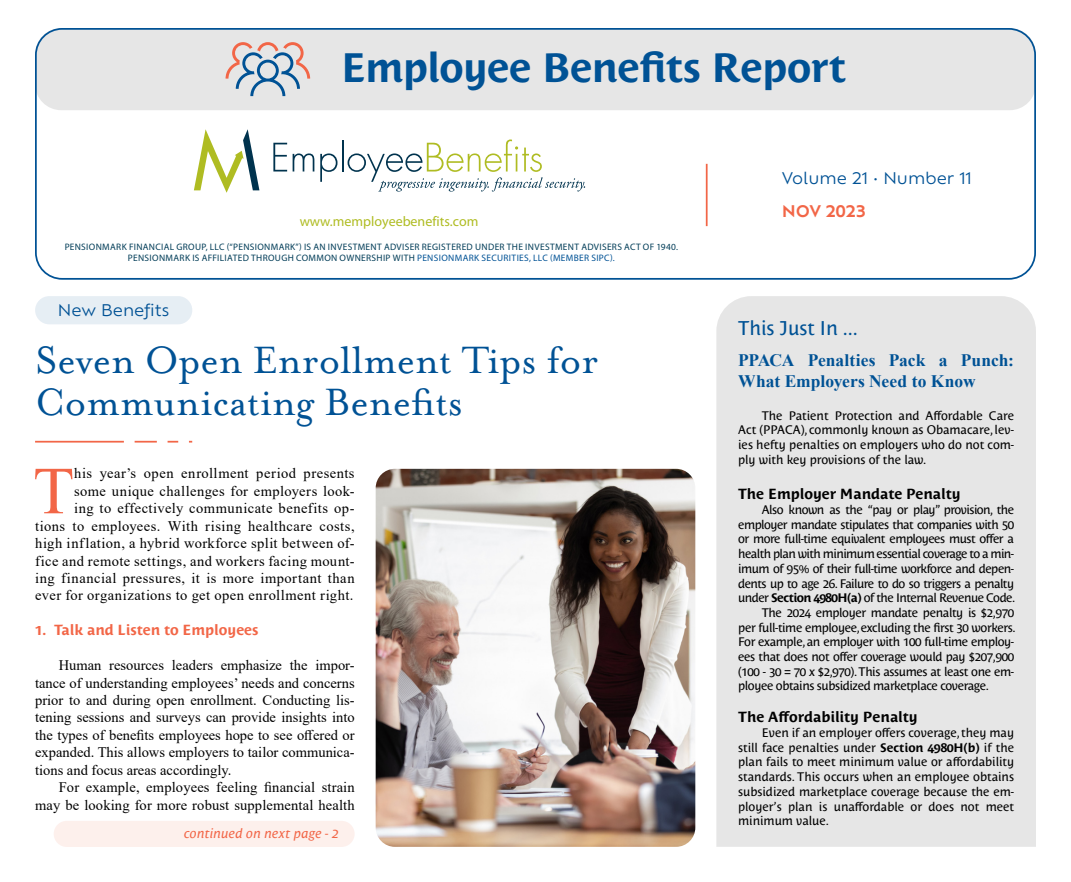
<style>
.page{position:relative;width:1071px;height:882px;background:#fff}
.page>*{position:absolute;margin:0;border:0;box-sizing:border-box;transform-origin:0 0}
.t1{font:67.2px "Times New Roman";color:#f26647}
.t2{font:43.75px/42px "Mrs Eaves OT";color:#005295}
.t3{font:700 40.6px "Costa Std";letter-spacing:-.015em;color:#005295}
.t4{font:19.6px "Costa Std";color:#005295}
.t5{font:700 17.5px/21px "Times New Roman";color:#005295}
.t6{font:15.75px "Ofelia Text";color:#005295}
.t7{font:600 15.75px "Ofelia Text";color:#f26647}
.t8{font:14.53px/17.5px "Times New Roman";letter-spacing:.025em;color:#000;text-align:right}
.t9{font:700 14.53px "Costa Std";color:#000}
.t10{font:700 14.53px "Costa Std";color:#f26647}
.t11{font:14px "Myriad";color:#afbc22}
.t12{font:italic 13.12px "Costa Std";letter-spacing:.01em;color:#f26647}
.t13{font:12.25px/14.7px "Costa Std";letter-spacing:-.03em;color:#000;text-align:justify}
.t14{font:9.45px/11.2px "Myriad Pro";letter-spacing:.04em;color:#023d58;text-align:center}
.s1{color:#005295}
.s2{font-weight:700}
</style>
<div class="page">
<div style="left:35px;top:28px;width:1001px;height:82px;background:#e6e6e6;border-radius:26px"></div>
<div style="left:35px;top:28px;width:1001px;height:252px;border:2px solid #005295;border-radius:26px"></div>
<svg style="left:226px;top:42px;width:84px;height:54px"></svg>
<hr style="left:706px;top:164px;width:2px;height:62px;background:#f26647">
<div style="left:716px;top:296px;width:320px;height:551px;background:#e6e6e6"></div>
<hr style="left:35px;top:441px;width:89px;height:2px;background:#f26647">
<hr style="left:135px;top:441px;width:22px;height:2px;background:#f26647">
<svg style="left:168px;top:441px;width:10px;height:2px"></svg>
<div style="left:35px;top:296px;width:157px;height:28px;background:#e6eef4;border-radius:14px"></div>
<img style="left:376px;top:469px;width:319px;height:378px">
<div style="left:54px;top:821px;width:301px;height:26px;background:#fdf0ec;border-radius:13px"></div>
<svg style="left:194px;top:129px;width:65px;height:64px"></svg>
<svg style="left:273px;top:143px;width:14px;height:29px"></svg>
<svg style="left:293px;top:153px;width:21px;height:19px"></svg>
<svg style="left:320px;top:153px;width:18px;height:29px"></svg>
<hr style="left:342px;top:140px;width:1px;height:32px;background:#00334e">
<svg style="left:348px;top:140px;width:237px;height:52px"></svg>
<h3 class="t3" style="left:341px;top:44px;width:506px">Employee Benefits Report</h3>
<p class="t11" style="left:300px;top:214px;width:180px">www.memployeebenefits.com</p>
<p class="t14" style="left:65px;top:241px;width:615px">PENSIONMARK FINANCIAL GROUP, LLC (“PENSIONMARK”) IS AN INVESTMENT ADVISER REGISTERED UNDER THE INVESTMENT ADVISERS ACT OF 1940.<br>PENSIONMARK IS AFFILIATED THROUGH COMMON OWNERSHIP WITH <span class="s1">PENSIONMARK SECURITIES, LLC (MEMBER SIPC).</span></p>
<p class="t6" style="left:58px;top:298px;width:113px">New Benefits</p>
<h2 class="t2" style="left:35px;top:338px;width:565px">Seven Open Enrollment Tips for<br>Communicating Benefits</h2>
<p class="t8" style="left:35px;top:464px;width:321px">his year’s open enrollment period presents<br>some unique challenges for employers look-<br>ing to effectively communicate benefits op-<br>tions to employees. With rising healthcare costs, high inflation, a hybrid workforce split between of&shy;fice and remote settings, and workers facing mount&shy;ing financial pressures, it is more important than ever for organizations to get open enrollment right.</p>
<p class="t10" style="left:35px;top:622px;width:225px">1. Talk and Listen to Employees</p>
<p class="t8" style="left:35px;top:656px;width:321px;text-align:justify;text-indent:24px">Human resources leaders emphasize the impor&shy;tance of understanding employees’ needs and concerns prior to and during open enrollment. Conducting lis&shy;tening sessions and surveys can provide insights into the types of benefits employees hope to see offered or expanded. This allows employers to tailor communica&shy;tions and focus areas accordingly.</p>
<p class="t8" style="left:35px;top:778px;width:321px">For example, employees feeling financial strain may be looking for more robust supplemental health</p>
<h1 class="t1" style="left:33px;top:443px;width:43px">T</h1>
<p class="t12" style="left:184px;top:826px;width:156px">continued on next page - 2</p>
<p class="t6" style="left:782px;top:167px;width:192px">Volume 21 • Number 11</p>
<p class="t7" style="left:782px;top:200px;width:86px">NOV 2023</p>
<h3 class="t4" style="left:738px;top:317px;width:121px">This Just In ...</h3>
<h3 class="t5" style="left:738px;top:349px;width:277px">PPACA Penalties Pack a Punch:<br>What Employers Need to Know</h3>
<p class="t13" style="left:738px;top:408px;width:277px;text-indent:24px">The Patient Protection and Affordable Care Act (PPACA), commonly known as Obamacare, lev&shy;ies hefty penalties on employers who do not com&shy;ply with key provisions of the law.</p>
<p class="t9" style="left:738px;top:486px;width:224px">The Employer Mandate Penalty</p>
<p class="t13" style="left:762px;top:502px;width:254px">Also known as the “pay or play” provision, the</p>
<p class="t13" style="left:738px;top:517px;width:277px">employer mandate stipulates that companies with 50</p>
<p class="t13" style="left:738px;top:532px;width:277px">or more full-time equivalent employees must offer a</p>
<p class="t13" style="left:738px;top:547px;width:277px">health plan with minimum essential coverage to a min-</p>
<p class="t13" style="left:738px;top:561px;width:277px">imum of 95% of their full-time workforce and depen-</p>
<p class="t13" style="left:738px;top:576px;width:277px">dents up to age 26. Failure to do so triggers a penalty</p>
<p class="t13" style="left:738px;top:591px;width:279px">under <span class="s2">Section 4980H(a)</span> of the Internal Revenue Code.</p>
<p class="t13" style="left:762px;top:605px;width:254px">The 2024 employer mandate penalty is $2,970</p>
<p class="t13" style="left:738px;top:620px;width:279px">per full-time employee, excluding the first 30 workers.</p>
<p class="t13" style="left:738px;top:635px;width:277px">For example, an employer with 100 full-time employ-</p>
<p class="t13" style="left:738px;top:649px;width:277px">ees that does not offer coverage would pay $207,900</p>
<p class="t13" style="left:738px;top:664px;width:277px">(100 - 30 = 70 x $2,970). This assumes at least one em-</p>
<p class="t13" style="left:738px;top:679px;width:252px">ployee obtains subsidized marketplace coverage.</p>
<p class="t9" style="left:738px;top:709px;width:181px">The Affordability Penalty</p>
<p class="t13" style="left:738px;top:725px;width:277px;text-indent:24px">Even if an employer offers coverage, they may still face penalties under <span class="s2">Section 4980H(b)</span> if the plan fails to meet minimum value or affordability standards. This occurs when an employee obtains subsidized marketplace coverage because the em&shy;ployer’s plan is unaffordable or does not meet minimum value.</p>
</div>
